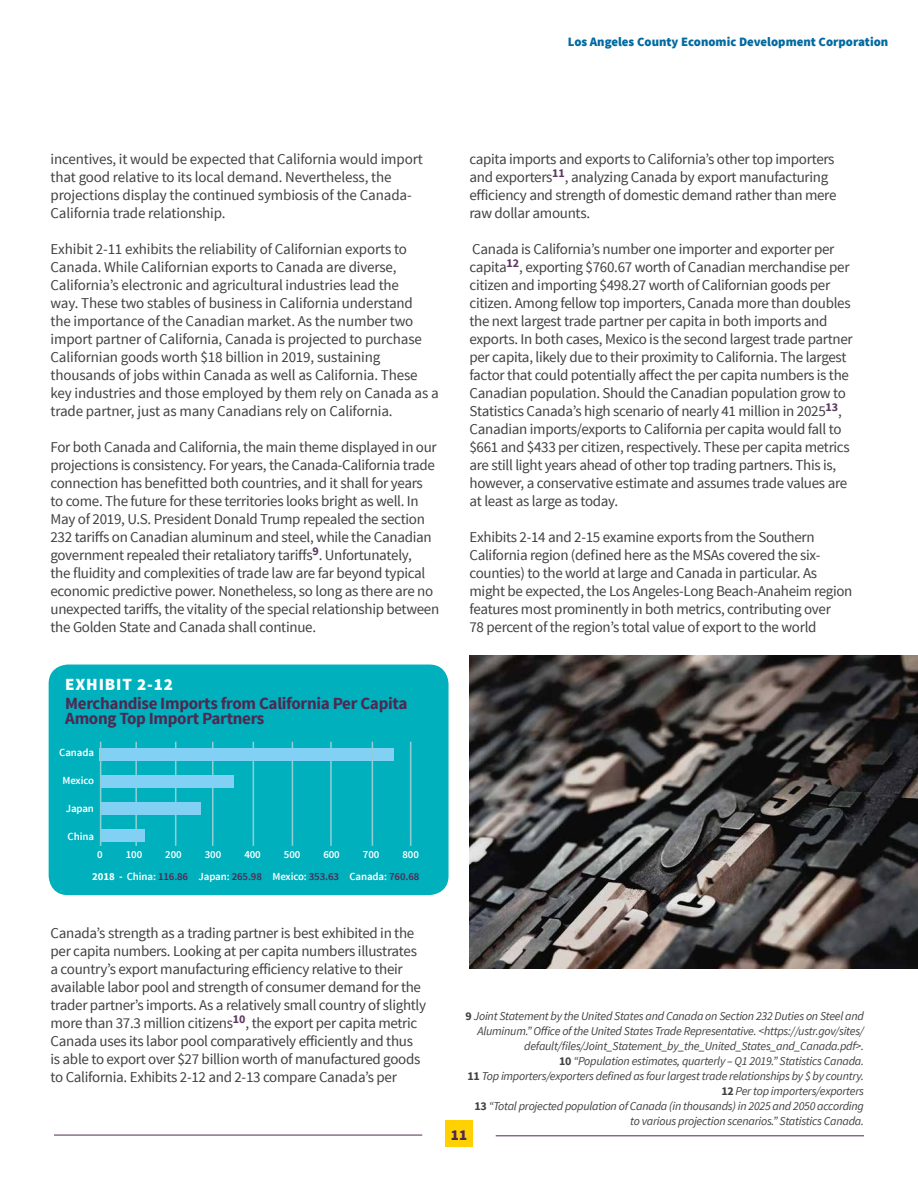
<style>
.page{position:relative;width:918px;height:1188px;background:#fff}
.page>*{position:absolute;margin:0;border:0;box-sizing:border-box;transform-origin:0 0}
.t1{font:700 16.95px/15.5px "Source Sans Pro";letter-spacing:-.02em;color:#4e2951}
.t2{font:900 16.95px "Source Sans Pro";letter-spacing:.05em;color:#fff}
.t3{font:15px/18px "Source Sans Pro";letter-spacing:-.02em;color:#414042}
.t4{font:900 15px "Source Sans Pro";color:#4e2951}
.t5{font:900 12.75px "Source Sans Pro";color:#006aa1}
.t6{font:italic 12px/15px "Source Sans Pro";letter-spacing:-.02em;color:#414042;text-align:right}
.t7{font:600 10.8px/21.8px "Source Sans Pro";letter-spacing:-.01em;color:#fff;text-align:right}
.s1{font-weight:700}
.s2{color:#4e2951}
.s3{font-weight:700;font-style:normal}
</style>
<div class="page">
<hr style="left:54px;top:1135px;width:368px;height:1px;background:#4e2951">
<hr style="left:496px;top:1135px;width:368px;height:1px;background:#4e2951">
<div style="left:445px;top:1120px;width:28px;height:27px;background:#ffd100"></div>
<img style="left:469px;top:656px;width:449px;height:312px">
<div style="left:49px;top:665px;width:399px;height:229px;background:#00b0bd;border-radius:19px"></div>
<div style="left:49px;top:665px;width:400px;height:230px;border:2px solid #00b0bd;border-radius:19px"></div>
<hr style="left:175px;top:742px;width:1px;height:104px;background:#8fced6">
<hr style="left:410px;top:742px;width:1px;height:104px;background:#8fced6">
<hr style="left:330px;top:742px;width:2px;height:104px;background:#8fced6">
<hr style="left:292px;top:742px;width:1px;height:104px;background:#8fced6">
<hr style="left:253px;top:742px;width:1px;height:104px;background:#8fced6">
<hr style="left:212px;top:742px;width:2px;height:104px;background:#8fced6">
<hr style="left:135px;top:742px;width:2px;height:104px;background:#8fced6">
<div style="left:100px;top:748px;width:294px;height:13px;background:#82d1f5"></div>
<div style="left:101px;top:775px;width:133px;height:13px;background:#82d1f5"></div>
<div style="left:101px;top:802px;width:99px;height:13px;background:#82d1f5"></div>
<div style="left:100px;top:829px;width:45px;height:13px;background:#82d1f5"></div>
<hr style="left:100px;top:742px;width:1px;height:104px;background:#8fced6">
<hr style="left:372px;top:742px;width:1px;height:104px;background:#8fced6">
<p class="t5" style="left:568px;top:34px;width:322px">Los Angeles County Economic Development Corporation</p>
<p class="t3" style="left:51px;top:150px;width:374px">incentives, it would be expected that California would import that good relative to its local demand. Nevertheless, the projections display the continued symbiosis of the Canada-California trade relationship.</p>
<p class="t3" style="left:51px;top:240px;width:390px">Exhibit 2-11 exhibits the reliability of Californian exports to Canada. While Californian exports to Canada are diverse, California’s electronic and agricultural industries lead the<br>way. These two stables of business in California understand<br>the importance of the Canadian market. As the number two import partner of California, Canada is projected to purchase Californian goods worth $18 billion in 2019, sustaining thousands of jobs within Canada as well as California. These key industries and those employed by them rely on Canada as a trade partner, just as many Canadians rely on California.</p>
<p class="t3" style="left:51px;top:438px;width:390px">For both Canada and California, the main theme displayed in our projections is consistency. For years, the Canada-California trade connection has benefitted both countries, and it shall for years to come. The future for these territories looks bright as well. In May of 2019, U.S. President Donald Trump repealed the section 232 tariffs on Canadian aluminum and steel, while the Canadian government repealed their retaliatory tariffs<sup>9</sup>. Unfortunately,<br>the fluidity and complexities of trade law are far beyond typical economic predictive power. Nonetheless, so long as there are no unexpected tariffs, the vitality of the special relationship between the Golden State and Canada shall continue.</p>
<p class="t2" style="left:65px;top:674px;width:110px">EXHIBIT 2-12</p>
<p class="t1" style="left:65px;top:696px;width:344px">Merchandise Imports from California Per Capita<br>Among Top Import Partners</p>
<p class="t7" style="left:59px;top:742px;width:36px">Canada</p>
<p class="t7" style="left:62px;top:770px;width:33px">Mexico</p>
<p class="t7" style="left:66px;top:798px;width:30px">Japan</p>
<p class="t7" style="left:68px;top:826px;width:28px">China</p>
<p class="t7" style="left:92px;top:844px;width:329px">800<br><span class="s1">2018 -</span> China: <span class="s2">116.86</span> Japan: <span class="s2">265.98</span> Mexico: <span class="s2">353.63</span> Canada: <span class="s2">760.68</span></p>
<p class="t7" style="left:97px;top:844px;width:7px">0</p>
<p class="t7" style="left:126px;top:844px;width:18px">100</p>
<p class="t7" style="left:165px;top:844px;width:18px">200</p>
<p class="t7" style="left:205px;top:844px;width:18px">300</p>
<p class="t7" style="left:244px;top:844px;width:18px">400</p>
<p class="t7" style="left:284px;top:844px;width:18px">500</p>
<p class="t7" style="left:323px;top:844px;width:18px">600</p>
<p class="t7" style="left:363px;top:844px;width:18px">700</p>
<p class="t3" style="left:469px;top:150px;width:369px">capita imports and exports to California’s other top importers and exporters<sup>11</sup>, analyzing Canada by export manufacturing efficiency and strength of domestic demand rather than mere raw dollar amounts.</p>
<p class="t3" style="left:469px;top:240px;width:385px">Canada is California’s number one importer and exporter per capita<sup>12</sup>, exporting $760.67 worth of Canadian merchandise per citizen and importing $498.27 worth of Californian goods per citizen. Among fellow top importers, Canada more than doubles the next largest trade partner per capita in both imports and exports. In both cases, Mexico is the second largest trade partner per capita, likely due to their proximity to California. The largest factor that could potentially affect the per capita numbers is the Canadian population. Should the Canadian population grow to Statistics Canada’s high scenario of nearly 41 million in 2025<sup>13</sup>, Canadian imports/exports to California per capita would fall to $661 and $433 per citizen, respectively. These per capita metrics are still light years ahead of other top trading partners. This is, however, a conservative estimate and assumes trade values are at least as large as today.</p>
<p class="t3" style="left:469px;top:528px;width:385px">Exhibits 2-14 and 2-15 examine exports from the Southern California region (defined here as the MSAs covered the six&shy;counties) to the world at large and Canada in particular. As might be expected, the Los Angeles-Long Beach-Anaheim region features most prominently in both metrics, contributing over<br>78 percent of the region’s total value of export to the world</p>
<p class="t3" style="left:51px;top:924px;width:377px">Canada’s strength as a trading partner is best exhibited in the per capita numbers. Looking at per capita numbers illustrates a country’s export manufacturing efficiency relative to their available labor pool and strength of consumer demand for the trader partner’s imports. As a relatively small country of slightly more than 37.3 million citizens<sup>10</sup>, the export per capita metric Canada uses its labor pool comparatively efficiently and thus is able to export over $27 billion worth of manufactured goods to California. Exhibits 2-12 and 2-13 compare Canada’s per</p>
<p class="t6" style="left:465px;top:1008px;width:400px"><span class="s3">9</span> Joint Statement by the United States and Canada on Section 232 Duties on Steel and Aluminum.” Office of the United States Trade Representative. &lt;https://ustr.gov/sites/ default/files/Joint_Statement_by_the_United_States_and_Canada.pdf&gt;.<br><span class="s3">10</span> “Population estimates, quarterly – Q1 2019.” Statistics Canada.<br><span class="s3">11</span> Top importers/exporters defined as four largest trade relationships by $ by country.<br><span class="s3">12</span> Per top importers/exporters<br><span class="s3">13</span> “Total projected population of Canada (in thousands) in 2025 and 2050 according to various projection scenarios.” Statistics Canada.</p>
<p class="t4" style="left:451px;top:1125px;width:18px">11</p>
</div>
